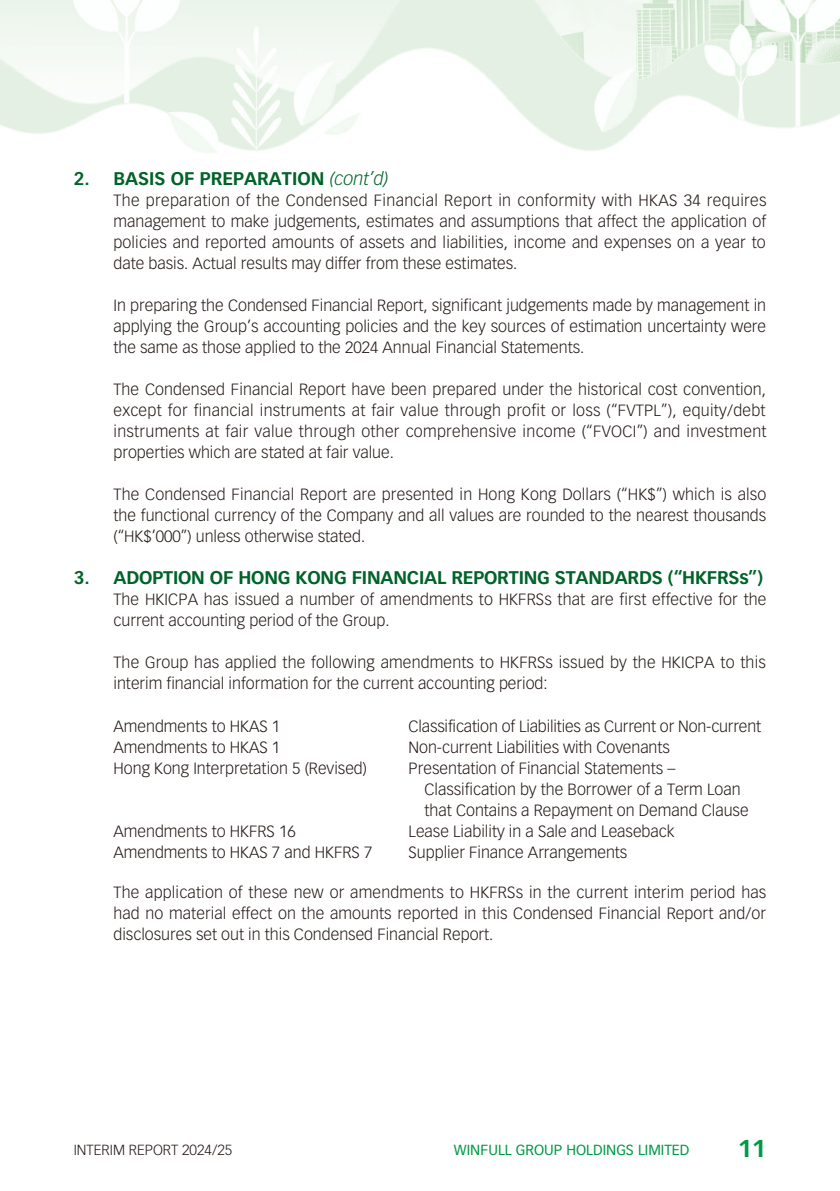
<style>
.page{position:relative;width:840px;height:1191px;background:#fff}
.page>*{position:absolute;margin:0;border:0;box-sizing:border-box;transform-origin:0 0}
.t1{font:700 24px "Vectora LT Std";color:#009946}
.t2{font:700 18px "Vectora LT Std";letter-spacing:-.01em;color:#006329}
.t3{font:300 16px/21px "Vectora LT Std";color:#231916;text-align:justify}
.t4{font:14.4px "Vectora LT Std";color:#009946}
.t5{font:300 14.4px "Vectora LT Std";color:#231916}
.s1{font-weight:300;font-style:italic}
</style>
<div class="page">
<img style="left:0;top:0;width:839px;height:153px">
<p class="t2" style="left:74px;top:168px;width:316px">2. BASIS OF PREPARATION <span class="s1">(cont’d)</span></p>
<p class="t3" style="left:113px;top:190px;width:654px">The preparation of the Condensed Financial Report in conformity with HKAS 34 requires management to make judgements, estimates and assumptions that affect the application of policies and reported amounts of assets and liabilities, income and expenses on a year to date basis. Actual results may differ from these estimates.</p>
<p class="t3" style="left:113px;top:295px;width:653px">In preparing the Condensed Financial Report, significant judgements made by management in applying the Group’s accounting policies and the key sources of estimation uncertainty were the same as those applied to the 2024 Annual Financial Statements.</p>
<p class="t3" style="left:113px;top:379px;width:654px">The Condensed Financial Report have been prepared under the historical cost convention, except for financial instruments at fair value through profit or loss (“FVTPL”), equity/debt instruments at fair value through other comprehensive income (“FVOCI”) and investment properties which are stated at fair value.</p>
<p class="t3" style="left:113px;top:484px;width:654px">The Condensed Financial Report are presented in Hong Kong Dollars (“HK$”) which is also the functional currency of the Company and all values are rounded to the nearest thousands (“HK$’000”) unless otherwise stated.</p>
<p class="t2" style="left:74px;top:567px;width:690px">3. ADOPTION OF HONG KONG FINANCIAL REPORTING STANDARDS (“HKFRSs”)</p>
<p class="t3" style="left:113px;top:589px;width:654px">The HKICPA has issued a number of amendments to HKFRSs that are first effective for the current accounting period of the Group.</p>
<p class="t3" style="left:113px;top:652px;width:653px">The Group has applied the following amendments to HKFRSs issued by the HKICPA to this interim financial information for the current accounting period:</p>
<p class="t3" style="left:113px;top:716px;width:168px">Amendments to HKAS 1</p>
<p class="t3" style="left:408px;top:716px;width:354px">Classification of Liabilities as Current or Non-current</p>
<p class="t3" style="left:113px;top:737px;width:168px">Amendments to HKAS 1</p>
<p class="t3" style="left:408px;top:737px;width:262px">Non-current Liabilities with Covenants</p>
<p class="t3" style="left:113px;top:758px;width:255px">Hong Kong Interpretation 5 (Revised)</p>
<p class="t3" style="left:424px;top:758px;width:325px;text-align:left;text-indent:-16px">Presentation of Financial Statements –<br>Classification by the Borrower of a Term Loan that Contains a Repayment on Demand Clause</p>
<p class="t3" style="left:113px;top:821px;width:184px">Amendments to HKFRS 16</p>
<p class="t3" style="left:408px;top:821px;width:267px">Lease Liability in a Sale and Leaseback</p>
<p class="t3" style="left:113px;top:842px;width:260px">Amendments to HKAS 7 and HKFRS 7</p>
<p class="t3" style="left:408px;top:842px;width:220px">Supplier Finance Arrangements</p>
<p class="t3" style="left:113px;top:881px;width:654px">The application of these new or amendments to HKFRSs in the current interim period has had no material effect on the amounts reported in this Condensed Financial Report and/or disclosures set out in this Condensed Financial Report.</p>
<p class="t5" style="left:74px;top:1141px;width:160px">INTERIM REPORT 2024/25</p>
<p class="t4" style="left:453px;top:1141px;width:237px">WINFULL GROUP HOLDINGS LIMITED</p>
<h1 class="t1" style="left:737px;top:1134px;width:30px">11</h1>
</div>
